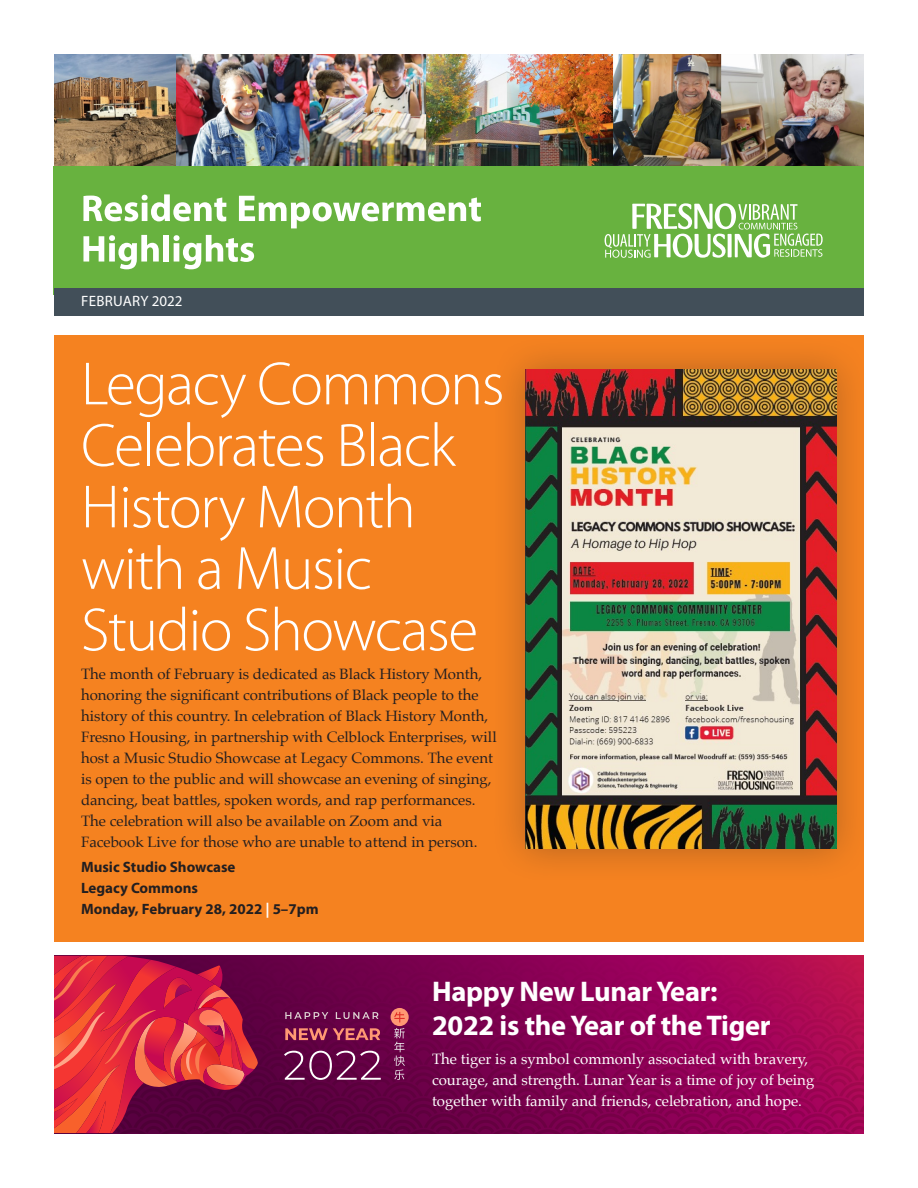
<style>
.page{position:relative;width:918px;height:1188px;background:#fff}
.page>*{position:absolute;margin:0;border:0;box-sizing:border-box;transform-origin:0 0}
.H1-white{font:300 61.5px/61.5px "Myriad Pro";letter-spacing:-.025em;color:#fff}
.t1{font:700 52.5px/40.5px "Myriad Arabic";color:#fff}
.H1-purple{font:700 28.5px "Myriad Pro";letter-spacing:-.01em;color:#fff}
.t2{font:15px/21px "Palatino";color:#231f20}
.t3{font:15px/21px "Palatino";color:#fff}
.More_Info{font:700 15px/21px "Myriad Pro";color:#231f20}
.t4{font:15px "Myriad Pro";letter-spacing:.015em;color:#fff}
.s1{color:#fff}
</style>
<div class="page">
<svg style="left:54px;top:956px;width:810px;height:178px;background:#930d4c"></svg>
<div style="left:54px;top:335px;width:810px;height:606px;background:#f58220"></div>
<img style="left:54px;top:54px;width:810px;height:113px">
<div style="left:53px;top:167px;width:811px;height:128px;background:#68b23f"></div>
<svg style="left:605px;top:203px;width:218px;height:55px"></svg>
<div style="left:54px;top:288px;width:810px;height:28px;background:#424f59"></div>
<div style="left:491px;top:334px;width:380px;height:550px;background:#231f20;opacity:.3"></div>
<img style="left:526px;top:369px;width:310px;height:480px">
<p class="t1" style="left:81px;top:183px;width:403px">Resident Empowerment<br>Highlights</p>
<p class="t4" style="left:81px;top:292px;width:103px">FEBRUARY 2022</p>
<p class="H1-white" style="left:81px;top:353px;width:425px">Legacy Commons<br>Celebrates Black<br>History Month with a Music<br>Studio Showcase</p>
<p class="t2" style="left:81px;top:663px;width:417px">The month of February is dedicated as Black History Month, honoring the significant contributions of Black people to the history of this country. In celebration of Black History Month, Fresno Housing, in partnership with Celblock Enterprises, will host a Music Studio Showcase at Legacy Commons. The event is open to the public and will showcase an evening of singing, dancing, beat battles, spoken words, and rap performances.<br>The celebration will also be available on Zoom and via Facebook Live for those who are unable to attend in person.</p>
<p class="More_Info" style="left:81px;top:856px;width:239px">Music Studio Showcase<br>Legacy Commons<br>Monday, February 28, 2022 <span class="s1">|</span> 5–7pm</p>
<p class="H1-purple" style="left:432px;top:972px;width:287px">Happy New Lunar Year:</p>
<p class="H1-purple" style="left:432px;top:1007px;width:340px">2022 is the Year of the Tiger</p>
<p class="t3" style="left:432px;top:1048px;width:384px">The tiger is a symbol commonly associated with bravery, courage, and strength. Lunar Year is a time of joy of being together with family and friends, celebration, and hope.</p>
</div>
